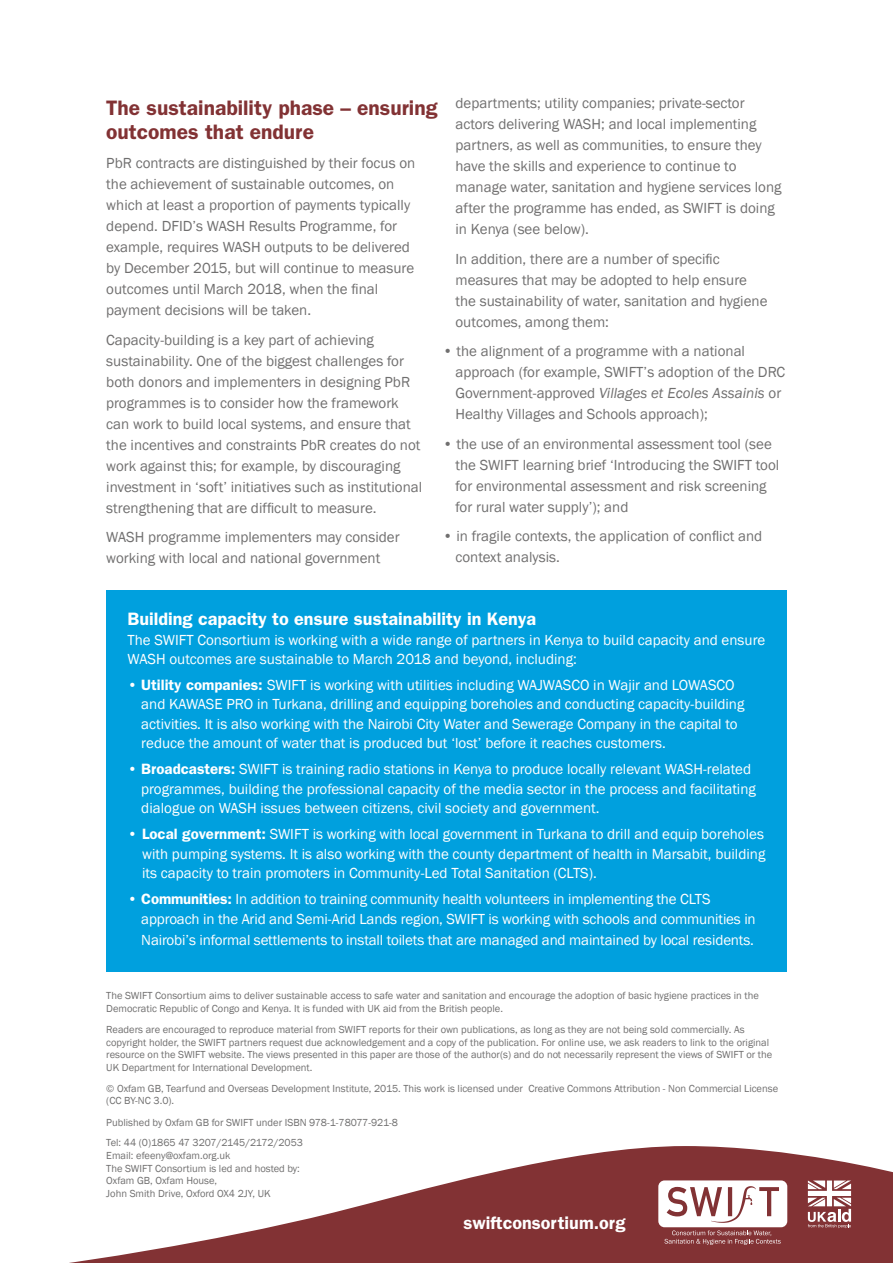
<style>
.page{position:relative;width:893px;height:1263px;background:#fff}
.page>*{position:absolute;margin:0;border:0;box-sizing:border-box;transform-origin:0 0}
.t1{font:600 21px/24px "Franklin Gothic";color:#823234}
.t2{font:600 18px "Franklin Gothic";color:#fff}
.t3{font:15px/21px "Franklin Gothic";color:#706f6f}
.t4{font:15px/19.5px "Franklin Gothic";color:#fff}
.t5{font:10.5px/12.6px "Franklin Gothic";color:#706f6f}
.s1{font-style:italic}
.s2{font-weight:600}
</style>
<div class="page">
<div style="left:106px;top:590px;width:681px;height:382px;background:#00a0de"></div>
<svg style="left:69px;top:1146px;width:824px;height:117px;fill:#823234"></svg>
<svg style="left:658px;top:1180px;width:129px;height:65px"></svg>
<svg style="left:808px;top:1180px;width:43px;height:48px"></svg>
<h1 class="t1" style="left:106px;top:95px;width:333px">The sustainability phase – ensuring outcomes that endure</h1>
<p class="t3" style="left:106px;top:153px;width:310px">PbR contracts are distinguished by their focus on the achievement of sustainable outcomes, on which at least a proportion of payments typically depend. DFID’s WASH Results Programme, for example, requires WASH outputs to be delivered by December 2015, but will continue to measure outcomes until March 2018, when the final payment decisions will be taken.</p>
<p class="t3" style="left:106px;top:330px;width:317px">Capacity-building is a key part of achieving sustainability. One of the biggest challenges for both donors and implementers in designing PbR programmes is to consider how the framework can work to build local systems, and ensure that the incentives and constraints PbR creates do not work against this; for example, by discouraging investment in ‘soft’ initiatives such as institutional strengthening that are difficult to measure.</p>
<p class="t3" style="left:106px;top:527px;width:295px">WASH programme implementers may consider working with local and national government</p>
<p class="t3" style="left:455px;top:93px;width:328px">departments; utility companies; private-sector actors delivering WASH; and local implementing partners, as well as communities, to ensure they have the skills and experience to continue to manage water, sanitation and hygiene services long after the programme has ended, as SWIFT is doing in Kenya (see below).</p>
<p class="t3" style="left:455px;top:249px;width:314px">In addition, there are a number of specific measures that may be adopted to help ensure the sustainability of water, sanitation and hygiene outcomes, among them:</p>
<p class="t3" style="left:455px;top:341px;width:331px;text-indent:-13px">• the alignment of a programme with a national approach (for example, SWIFT’s adoption of the DRC Government-approved <span class="s1">Villages et Ecoles Assainis</span> or Healthy Villages and Schools approach);</p>
<p class="t3" style="left:455px;top:434px;width:325px;text-indent:-13px">• the use of an environmental assessment tool (see the SWIFT learning brief ‘Introducing the SWIFT tool for environmental assessment and risk screening for rural water supply’); and</p>
<p class="t3" style="left:455px;top:526px;width:308px;text-indent:-13px">• in fragile contexts, the application of conflict and context analysis.</p>
<p class="t2" style="left:128px;top:608px;width:410px">Building capacity to ensure sustainability in Kenya</p>
<p class="t4" style="left:128px;top:630px;width:639px">The SWIFT Consortium is working with a wide range of partners in Kenya to build capacity and ensure<br>WASH outcomes are sustainable to March 2018 and beyond, including:</p>
<p class="t4" style="left:141px;top:675px;width:605px;text-indent:-14px">• <span class="s2">Utility companies:</span> SWIFT is working with utilities including WAJWASCO in Wajir and LOWASCO and KAWASE PRO in Turkana, drilling and equipping boreholes and conducting capacity-building activities. It is also working with the Nairobi City Water and Sewerage Company in the capital to reduce the amount of water that is produced but ‘lost’ before it reaches customers.</p>
<p class="t4" style="left:141px;top:760px;width:616px;text-indent:-14px">• <span class="s2">Broadcasters:</span> SWIFT is training radio stations in Kenya to produce locally relevant WASH-related programmes, building the professional capacity of the media sector in the process and facilitating dialogue on WASH issues between citizens, civil society and government.</p>
<p class="t4" style="left:142px;top:825px;width:625px;text-align:justify;text-indent:-14px">• <span class="s2">Local government:</span> SWIFT is working with local government in Turkana to drill and equip boreholes with pumping systems. It is also working with the county department of health in Marsabit, building its capacity to train promoters in Community-Led Total Sanitation (CLTS).</p>
<p class="t4" style="left:141px;top:890px;width:616px;text-indent:-14px">• <span class="s2">Communities:</span> In addition to training community health volunteers in implementing the CLTS approach in the Arid and Semi-Arid Lands region, SWIFT is working with schools and communities in</p>
<p class="t4" style="left:141px;top:930px;width:614px">Nairobi’s informal settlements to install toilets that are managed and maintained by local residents.</p>
<p class="t5" style="left:106px;top:990px;width:654px">The SWIFT Consortium aims to deliver sustainable access to safe water and sanitation and encourage the adoption of basic hygiene practices in the<br>Democratic Republic of Congo and Kenya. It is funded with UK aid from the British people.</p>
<p class="t5" style="left:106px;top:1023px;width:667px">Readers are encouraged to reproduce material from SWIFT reports for their own publications, as long as they are not being sold commercially. As copyright holder, the SWIFT partners request due acknowledgement and a copy of the publication. For online use, we ask readers to link to the original resource on the SWIFT website. The views presented in this paper are those of the author(s) and do not necessarily represent the views of SWIFT or the UK Department for International Development.</p>
<p class="t5" style="left:106px;top:1082px;width:673px">© Oxfam GB, Tearfund and Overseas Development Institute, 2015. This work is licensed under Creative Commons Attribution - Non Commercial License (CC BY-NC 3.0).</p>
<p class="t5" style="left:106px;top:1116px;width:293px">Published by Oxfam GB for SWIFT under ISBN 978-1-78077-921-8</p>
<p class="t5" style="left:106px;top:1137px;width:198px">Tel: 44 (0)1865 47 3207/2145/2172/2053<br>Email: efeeny@oxfam.org.uk<br>The SWIFT Consortium is led and hosted by:<br>Oxfam GB, Oxfam House,<br>John Smith Drive, Oxford OX4 2JY, UK</p>
<p class="t2" style="left:463px;top:1212px;width:164px">swiftconsortium.org</p>
</div>
